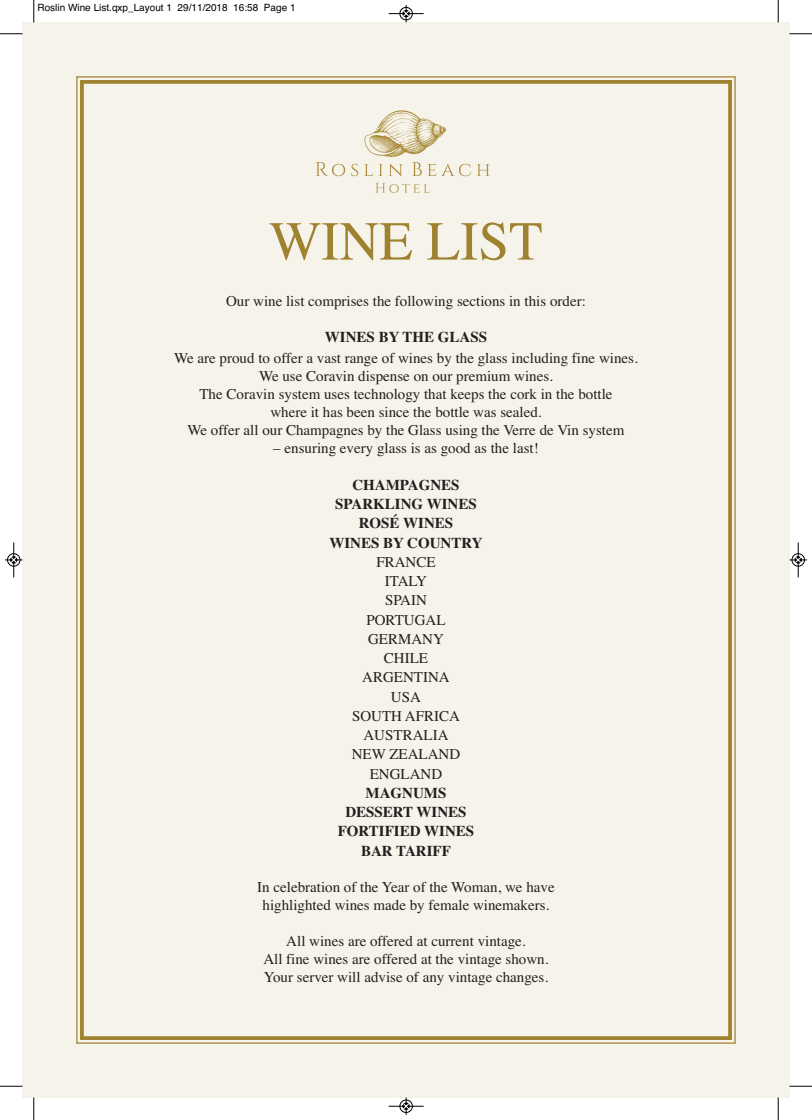
<style>
.page{position:relative;width:812px;height:1120px;background:#fff}
.page>*{position:absolute;margin:0;border:0;box-sizing:border-box;transform-origin:0 0}
.t1{font:55px "Times";color:#9f822f}
.t2{font:15px/19.2px "Times";color:#231f20;text-align:center}
.t3{font:700 15px/19.2px "Times";color:#231f20;text-align:center}
.t4{font:10px "Helvetica";color:#000}
</style>
<div class="page">
<div style="left:22px;top:23px;width:767px;height:1074px;background:#f6f3ea"></div>
<div style="left:80px;top:80px;width:652px;height:960px;border:4px solid #9f822f"></div>
<svg style="left:316px;top:162px;width:29px;height:14px"></svg>
<svg style="left:351px;top:164px;width:7px;height:12px"></svg>
<svg style="left:364px;top:110px;width:107px;height:66px"></svg>
<svg style="left:477px;top:164px;width:12px;height:12px"></svg>
<svg style="left:376px;top:183px;width:54px;height:10px"></svg>
<svg style="left:33px;top:0;width:2px;height:23px"></svg>
<svg style="left:0;top:33px;width:22px;height:2px"></svg>
<svg style="left:777px;top:0;width:2px;height:23px"></svg>
<svg style="left:789px;top:33px;width:23px;height:2px"></svg>
<svg style="left:33px;top:1097px;width:2px;height:23px"></svg>
<svg style="left:0;top:1086px;width:22px;height:1px"></svg>
<svg style="left:777px;top:1097px;width:2px;height:23px"></svg>
<svg style="left:789px;top:1086px;width:23px;height:1px"></svg>
<div style="left:399px;top:7px;width:14px;height:13px;border:1px solid #fff;border-radius:50%"></div>
<hr style="left:388px;top:13px;width:35px;height:1px;background:#000">
<div style="left:400px;top:7px;width:12px;height:13px;border:1px solid #000;border-radius:50%"></div>
<svg style="left:403px;top:5px;width:6px;height:17px"></svg>
<div style="left:399px;top:1099px;width:14px;height:14px;border:1px solid #fff;border-radius:50%"></div>
<hr style="left:388px;top:1106px;width:35px;height:1px;background:#000">
<div style="left:400px;top:1100px;width:12px;height:13px;border:1px solid #000;border-radius:50%"></div>
<svg style="left:403px;top:1097px;width:6px;height:18px"></svg>
<div style="left:7px;top:553px;width:13px;height:14px;border:1px solid #fff;border-radius:50%"></div>
<hr style="left:14px;top:542px;width:1px;height:35px;background:#000">
<div style="left:7px;top:553px;width:13px;height:13px;border:1px solid #000;border-radius:50%"></div>
<svg style="left:5px;top:557px;width:17px;height:6px"></svg>
<div style="left:791px;top:553px;width:13px;height:14px;border:1px solid #fff;border-radius:50%"></div>
<hr style="left:798px;top:542px;width:1px;height:35px;background:#000">
<div style="left:791px;top:553px;width:13px;height:13px;border:1px solid #000;border-radius:50%"></div>
<svg style="left:789px;top:557px;width:18px;height:6px"></svg>
<p class="t4" style="left:38px;top:2px;width:259px">Roslin Wine List.qxp_Layout 1 29/11/2018 16:58 Page 1</p>
<h1 class="t1" style="left:269px;top:208px;width:275px">WINE LIST</h1>
<p class="t2" style="left:226px;top:291px;width:361px">Our wine list comprises the following sections in this order:</p>
<p class="t3" style="left:325px;top:327px;width:164px">WINES BY THE GLASS</p>
<p class="t2" style="left:174px;top:348px;width:465px;line-height:18px">We are proud to offer a vast range of wines by the glass including fine wines.<br>We use Coravin dispense on our premium wines.<br>The Coravin system uses technology that keeps the cork in the bottle<br>where it has been since the bottle was sealed.<br>We offer all our Champagnes by the Glass using the Verre de Vin system</p>
<p class="t2" style="left:273px;top:438px;width:267px">– ensuring every glass is as good as the last!</p>
<p class="t3" style="left:329px;top:475px;width:155px">CHAMPAGNES<br>SPARKLING WINES<br>ROSÉ WINES<br>WINES BY COUNTRY</p>
<p class="t2" style="left:352px;top:552px;width:110px">FRANCE<br>ITALY<br>SPAIN<br>PORTUGAL<br>GERMANY<br>CHILE<br>ARGENTINA<br>USA<br>SOUTH AFRICA<br>AUSTRALIA<br>NEW ZEALAND<br>ENGLAND</p>
<p class="t3" style="left:338px;top:783px;width:138px">MAGNUMS<br>DESSERT WINES<br>FORTIFIED WINES<br>BAR TARIFF</p>
<p class="t2" style="left:257px;top:877px;width:299px;line-height:18px">In celebration of the Year of the Woman, we have highlighted wines made by female winemakers.</p>
<p class="t2" style="left:263px;top:931px;width:287px;line-height:18px">All wines are offered at current vintage.<br>All fine wines are offered at the vintage shown.<br>Your server will advise of any vintage changes.</p>
</div>
